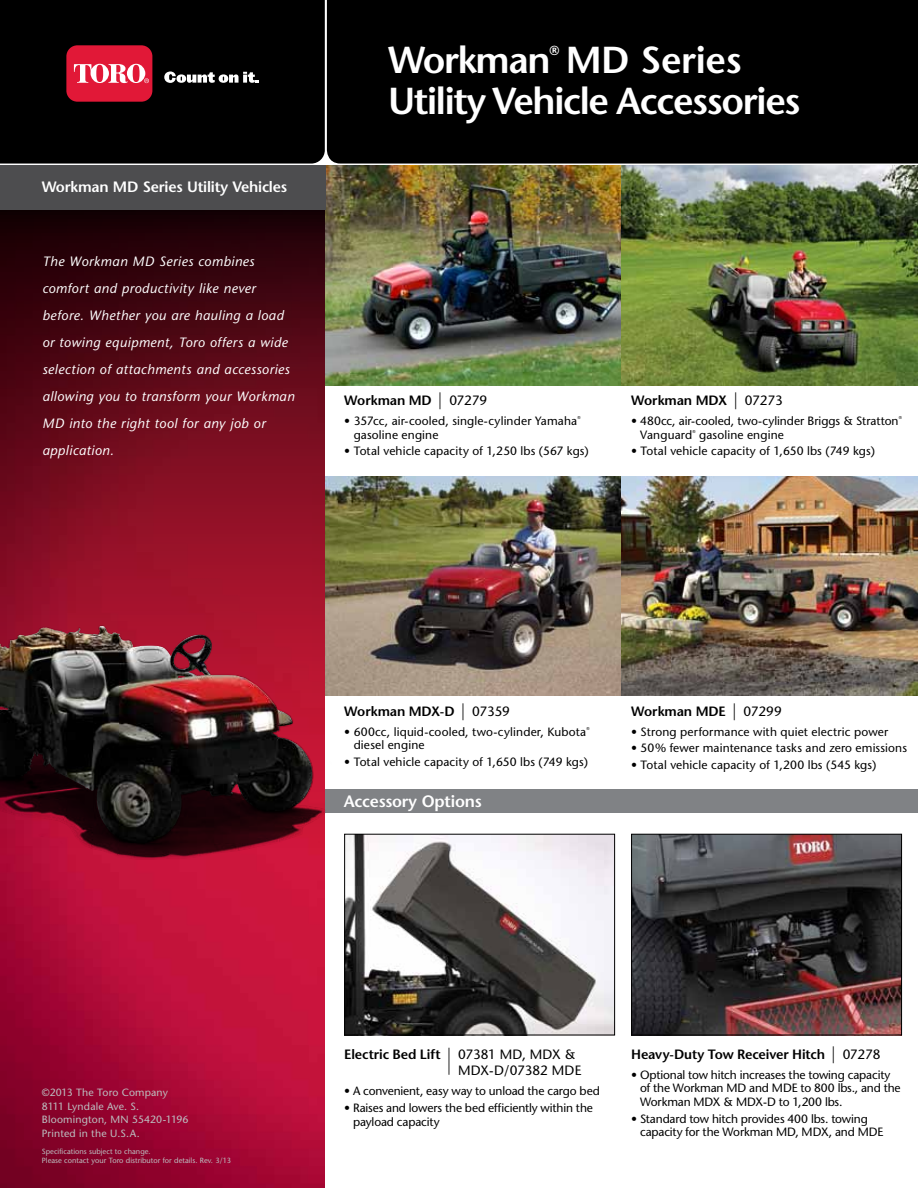
<style>
.page{position:relative;width:918px;height:1188px;background:#fff}
.page>*{position:absolute;margin:0;border:0;box-sizing:border-box;transform-origin:0 0}
.t1{font:600 37.5px "Stone Sans";letter-spacing:-.035em;color:#fff}
.t2{font:600 16.5px "Stone Sans";letter-spacing:-.015em;color:#fff}
.t3{font:600 15px "Stone Sans";letter-spacing:-.015em;color:#fff}
.t4{font:italic 13.5px/27px "Stone Sans";letter-spacing:.035em;color:#fff}
.t5{font:600 13.5px "Stone Sans";letter-spacing:-.005em;color:#000}
.t6{font:13.5px/16.5px "Stone Sans";color:#000}
.t7{font:600 13.2px "Stone Sans";color:#fff}
.t8{font:12px/13.5px "Stone Sans";color:#000}
.t9{font:10.5px/13.5px "Stone Sans";letter-spacing:.015em;color:#bcbec0}
.t10{font:7.5px/9px "Stone Sans";color:#bcbec0}
.t11{font:4.2px "Stone Sans";color:#000}
.s1{font-size:16.8px}
.s2{font-weight:400}
.s3{font-weight:600}
.s4{font-weight:600;font-size:27px}
</style>
<div class="page">
<div style="left:302px;top:789px;width:616px;height:24px;background:#808285"></div>
<img style="left:325px;top:166px;width:296px;height:219px">
<img style="left:325px;top:476px;width:296px;height:219px">
<img style="left:621px;top:166px;width:297px;height:219px">
<img style="left:621px;top:476px;width:297px;height:219px">
<img style="left:0;top:1092px;width:325px;height:96px">
<div style="left:327px;top:0;width:591px;height:164px;background:#000"></div>
<svg style="left:0;top:210px;width:325px;height:882px;background:#810b24"></svg>
<div style="left:0;top:166px;width:325px;height:44px;background:#4d4d4f"></div>
<div style="left:0;top:0;width:325px;height:164px;background:#000"></div>
<svg style="left:164px;top:71px;width:95px;height:12px"></svg>
<div style="left:66px;top:45px;width:86px;height:57px;background:#e11837;border-radius:11px"></div>
<svg style="left:74px;top:64px;width:75px;height:19px"></svg>
<img style="left:0;top:594px;width:344px;height:73px">
<img style="left:0;top:667px;width:344px;height:199px">
<img style="left:0;top:626px;width:102px;height:153px">
<img style="left:633px;top:836px;width:267px;height:197px">
<div style="left:631px;top:834px;width:271px;height:201px;border:1px solid #000"></div>
<img style="left:346px;top:836px;width:267px;height:197px">
<div style="left:344px;top:834px;width:271px;height:201px;border:1px solid #000"></div>
<p class="t3" style="left:42px;top:178px;width:247px">Workman MD Series Utility Vehicles</p>
<p class="t4" style="left:42px;top:248px;width:254px">The Workman MD Series combines comfort and productivity like never before. Whether you are hauling a load or towing equipment, Toro offers a wide selection of attachments and accessories allowing you to transform your Workman MD into the right tool for any job or application.</p>
<p class="t7" style="left:549px;top:42px;width:11px">®</p>
<h1 class="t1" style="left:388px;top:78px;width:414px">Utility Vehicle Accessories</h1>
<h1 class="t1" style="left:388px;top:38px;width:355px">Workman MD Series</h1>
<p class="t5" style="left:344px;top:392px;width:144px">Workman MD <span class="s1">|</span> <span class="s2">07279</span></p>
<p class="t8" style="left:344px;top:414px;width:234px">• 357cc, air-cooled, single-cylinder Yamaha</p>
<p class="t11" style="left:577px;top:415px;width:5px">®</p>
<p class="t8" style="left:354px;top:428px;width:86px">gasoline engine</p>
<p class="t8" style="left:344px;top:445px;width:246px">• Total vehicle capacity of 1,250 lbs (567 kgs)</p>
<p class="t5" style="left:631px;top:392px;width:153px">Workman MDX <span class="s1">|</span> <span class="s2">07273</span></p>
<p class="t8" style="left:631px;top:414px;width:269px">• 480cc, air-cooled, two-cylinder Briggs &amp; Stratton</p>
<p class="t11" style="left:899px;top:415px;width:5px">®</p>
<p class="t8" style="left:640px;top:428px;width:53px">Vanguard</p>
<p class="t11" style="left:693px;top:429px;width:5px">®</p>
<p class="t8" style="left:699px;top:428px;width:86px">gasoline engine</p>
<p class="t8" style="left:631px;top:445px;width:245px">• Total vehicle capacity of 1,650 lbs (749 kgs)</p>
<p class="t9" style="left:42px;top:1086px;width:148px">©2013 The Toro Company<br>8111 Lyndale Ave. S.<br>Bloomington, MN 55420-1196<br>Printed in the U.S.A.</p>
<p class="t10" style="left:42px;top:1147px;width:191px">Specifications subject to change.<br>Please contact your Toro distributor for details. Rev. 3/13</p>
<p class="t5" style="left:344px;top:703px;width:167px">Workman MDX-D <span class="s1">|</span> <span class="s2">07359</span></p>
<p class="t8" style="left:344px;top:725px;width:243px">• 600cc, liquid-cooled, two-cylinder, Kubota</p>
<p class="t11" style="left:586px;top:726px;width:5px">®</p>
<p class="t8" style="left:354px;top:738px;width:72px">diesel engine</p>
<p class="t8" style="left:344px;top:755px;width:245px">• Total vehicle capacity of 1,650 lbs (749 kgs)</p>
<h2 class="t2" style="left:344px;top:791px;width:139px">Accessory Options</h2>
<p class="t5" style="left:631px;top:703px;width:152px">Workman MDE <span class="s1">|</span> <span class="s2">07299</span></p>
<p class="t8" style="left:631px;top:725px;width:259px">• Strong performance with quiet electric power</p>
<p class="t8" style="left:631px;top:741px;width:277px">• 50% fewer maintenance tasks and zero emissions</p>
<p class="t8" style="left:631px;top:758px;width:247px">• Total vehicle capacity of 1,200 lbs (545 kgs)</p>
<p class="t6" style="left:458px;top:1046px;width:125px;text-indent:-114px"><span class="s3">Electric Bed Lift</span> <span class="s4">|</span> 07381 MD, MDX &amp;<br>MDX-D/07382 MDE</p>
<p class="t8" style="left:344px;top:1085px;width:257px">• A convenient, easy way to unload the cargo bed</p>
<p class="t8" style="left:353px;top:1101px;width:241px;text-indent:-9px">• Raises and lowers the bed efficiently within the payload capacity</p>
<p class="t5" style="left:631px;top:1046px;width:251px">Heavy-Duty Tow Receiver Hitch <span class="s1">|</span> <span class="s2">07278</span></p>
<p class="t8" style="left:640px;top:1068px;width:262px;text-indent:-9px">• Optional tow hitch increases the towing capacity of the Workman MD and MDE to 800 lbs., and the<br>Workman MDX &amp; MDX-D to 1,200 lbs.</p>
<p class="t8" style="left:640px;top:1112px;width:245px;text-indent:-9px">• Standard tow hitch provides 400 lbs. towing capacity for the Workman MD, MDX, and MDE</p>
</div>
